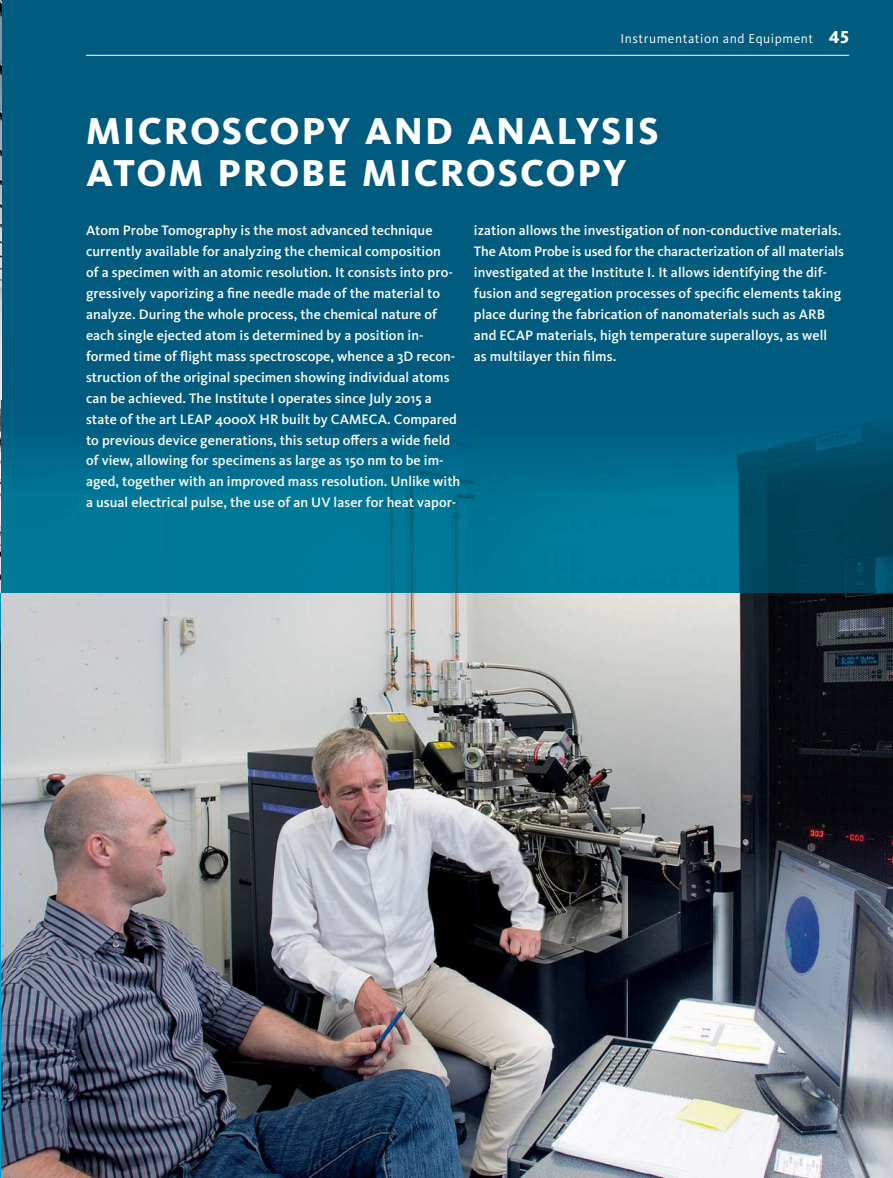
<style>
.page{position:relative;width:893px;height:1178px;background:#fff}
.page>*{position:absolute;margin:0;border:0;box-sizing:border-box;transform-origin:0 0}
.t1{font:800 38.85px/41.8px "Kievit OT";letter-spacing:.05em;color:#fff}
.t2{font:500 14.25px/21px "Kievit OT";letter-spacing:.005em;color:#fff}
.t3{font:13.5px "Kievit OT";letter-spacing:.04em;color:#fff}
.s1{font-weight:800;font-size:18px}
</style>
<div class="page">
<hr style="left:0;top:594px;width:1px;height:584px;background:#009cd1">
<div style="left:1px;top:0;width:892px;height:594px;background:#005b7f"></div>
<img style="left:0;top:0;width:1px;height:882px">
<img style="left:2px;top:433px;width:891px;height:745px">
<hr style="left:86px;top:55px;width:763px;height:1px;background:#fff">
<p class="t3" style="left:621px;top:33px;width:230px">Instrumentation and Equipment <span class="s1">45</span></p>
<h1 class="t1" style="left:86px;top:114px;width:574px">MICROSCOPY AND ANALYSIS<br>ATOM PROBE MICROSCOPY</h1>
<p class="t2" style="left:86px;top:221px;width:376px">Atom Probe Tomography is the most advanced technique currently available for analyzing the chemical composition<br>of a specimen with an atomic resolution. It consists into pro&shy;gressively vaporizing a fine needle made of the material to analyze. During the whole process, the chemical nature of each single ejected atom is determined by a position in&shy;formed time of flight mass spectroscope, whence a 3D recon&shy;struction of the original specimen showing individual atoms can be achieved. The Institute I operates since July 2015 a state of the art LEAP 4000X HR built by CAMECA. Compared to previous device generations, this setup offers a wide field of view, allowing for specimens as large as 150 nm to be im&shy;aged, together with an improved mass resolution. Unlike with a usual electrical pulse, the use of an UV laser for heat vapor-</p>
<p class="t2" style="left:474px;top:221px;width:371px">ization allows the investigation of non-conductive materials.<br>The Atom Probe is used for the characterization of all materials investigated at the Institute I. It allows identifying the dif&shy;fusion and segregation processes of specific elements taking place during the fabrication of nanomaterials such as ARB and ECAP materials, high temperature superalloys, as well<br>as multilayer thin films.</p>
</div>
